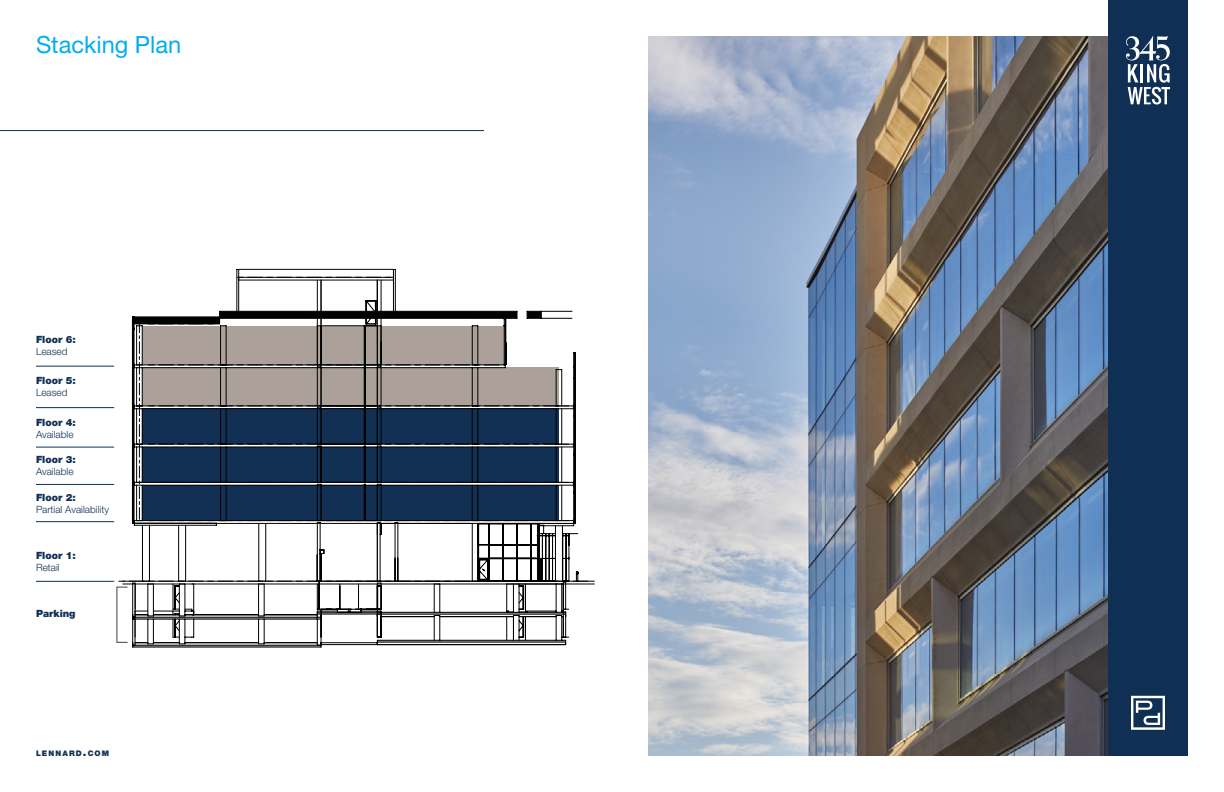
<style>
.page{position:relative;width:1224px;height:792px;background:#fff}
.page>*{position:absolute;margin:0;border:0;box-sizing:border-box;transform-origin:0 0}
.t1{font:23.6px "Helvetica Neue LT Std";color:#00aeef}
.t2{font:300 10px "Helvetica Neue LT Std";color:#0f3054}
.t3{font:900 10px "Helvetica Neue LT Std";color:#0f3054}
.t4{font:900 7.7px "Helvetica Neue LT Std";letter-spacing:.145em;color:#123053}
.s1{font-size:11px}
</style>
<div class="page">
<hr style="left:133px;top:645px;width:188px;height:2px;background:#afadae">
<hr style="left:123px;top:584px;width:471px;height:1px;background:#000101">
<hr style="left:123px;top:581px;width:471px;height:1px;background:#000101">
<hr style="left:237px;top:269px;width:1px;height:48px;background:#000101">
<hr style="left:238px;top:269px;width:1px;height:48px;background:#000101">
<hr style="left:239px;top:269px;width:154px;height:1px;background:#000101">
<hr style="left:395px;top:269px;width:1px;height:48px;background:#000101">
<hr style="left:393px;top:269px;width:1px;height:48px;background:#000101">
<hr style="left:133px;top:647px;width:188px;height:1px;background:#000101">
<svg style="left:118px;top:277px;width:470px;height:369px"></svg>
<img style="left:648px;top:36px;width:460px;height:720px">
<div style="left:1108px;top:0;width:80px;height:756px;background:#0f3054"></div>
<svg style="left:1131px;top:696px;width:34px;height:34px"></svg>
<svg style="left:1126px;top:36px;width:44px;height:68px"></svg>
<hr style="left:0;top:130px;width:484px;height:1px;background:#0f3054">
<hr style="left:36px;top:366px;width:78px;height:1px;background:#0f3054">
<hr style="left:36px;top:407px;width:78px;height:1px;background:#0f3054">
<hr style="left:36px;top:447px;width:78px;height:1px;background:#0f3054">
<hr style="left:36px;top:484px;width:78px;height:1px;background:#0f3054">
<hr style="left:36px;top:521px;width:78px;height:1px;background:#0f3054">
<hr style="left:36px;top:581px;width:78px;height:1px;background:#0f3054">
<h1 class="t1" style="left:36px;top:30px;width:147px">Stacking Plan</h1>
<p class="t3" style="left:36px;top:333px;width:41px">Floor 6:</p>
<p class="t2" style="left:36px;top:345px;width:33px">Leased</p>
<p class="t3" style="left:36px;top:375px;width:41px">Floor 5:</p>
<p class="t2" style="left:36px;top:387px;width:33px">Leased</p>
<p class="t3" style="left:36px;top:416px;width:41px">Floor 4:</p>
<p class="t2" style="left:36px;top:428px;width:39px">Available</p>
<p class="t3" style="left:36px;top:454px;width:41px">Floor 3:</p>
<p class="t2" style="left:36px;top:466px;width:39px">Available</p>
<p class="t3" style="left:36px;top:491px;width:41px">Floor 2:</p>
<p class="t2" style="left:36px;top:503px;width:74px">Partial Availability</p>
<p class="t3" style="left:36px;top:549px;width:41px">Floor 1:</p>
<p class="t2" style="left:36px;top:561px;width:25px">Retail</p>
<p class="t3" style="left:36px;top:607px;width:41px">Parking</p>
<p class="t4" style="left:36px;top:749px;width:75px">LENNARD<span class="s1">.</span>COM</p>
</div>
